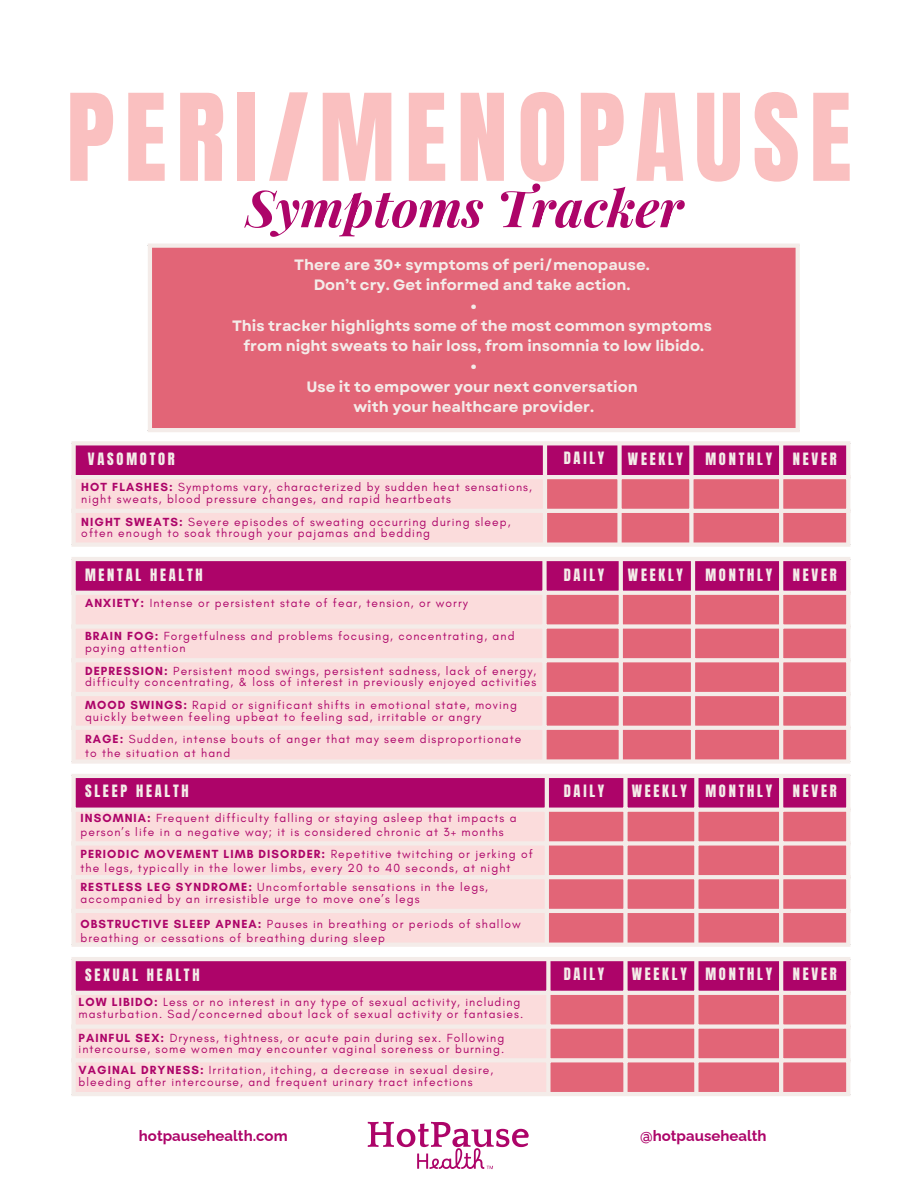
<style>
.page{position:relative;width:918px;height:1188px;background:#fff}
.page>*{position:absolute;margin:0;border:0;box-sizing:border-box;transform-origin:0 0}
.t1{font:102.45px "Anton";letter-spacing:.095em;color:#fac0c0}
.t2{font:italic 700 51px "Playfair Display";color:#ad0469}
.t3{font:700 15px "Garet";color:#f4ece9}
.t4{font:700 15px "Raleway";color:#ad0469}
.t5{font:14.4px "Anton";letter-spacing:.19em;color:#f4ece9}
.t6{font:12px/12px "Glacial Indifference";letter-spacing:.09em;color:#ad0469}
.s1{font-weight:700}
</style>
<div class="page">
<svg style="left:76px;top:561px;width:770px;height:30px;background:#ae076b"></svg>
<div style="left:76px;top:595px;width:466px;height:164px;background:#fbdcdc"></div>
<div style="left:547px;top:595px;width:299px;height:164px;background:#e26577"></div>
<div style="left:71px;top:561px;width:5px;height:198px;background:#f4ece9"></div>
<div style="left:542px;top:561px;width:5px;height:198px;background:#f4ece9"></div>
<hr style="left:619px;top:561px;width:4px;height:198px;background:#f4ece9">
<hr style="left:691px;top:561px;width:4px;height:198px;background:#f4ece9">
<hr style="left:779px;top:561px;width:4px;height:198px;background:#f4ece9">
<svg style="left:846px;top:561px;width:4px;height:198px"></svg>
<hr style="left:71px;top:557px;width:779px;height:4px;background:#f4ece9">
<hr style="left:71px;top:591px;width:779px;height:4px;background:#f4ece9">
<div style="left:71px;top:624px;width:779px;height:5px;background:#f4ece9"></div>
<hr style="left:71px;top:658px;width:779px;height:4px;background:#f4ece9">
<hr style="left:71px;top:692px;width:779px;height:4px;background:#f4ece9">
<hr style="left:71px;top:726px;width:779px;height:4px;background:#f4ece9">
<div style="left:71px;top:759px;width:779px;height:5px;background:#f4ece9"></div>
<svg style="left:76px;top:778px;width:770px;height:165px;background:#e38da7"></svg>
<div style="left:71px;top:778px;width:5px;height:165px;background:#f4ece9"></div>
<hr style="left:545px;top:778px;width:4px;height:165px;background:#f4ece9">
<div style="left:623px;top:778px;width:5px;height:165px;background:#f4ece9"></div>
<div style="left:694px;top:778px;width:5px;height:165px;background:#f4ece9"></div>
<hr style="left:779px;top:778px;width:4px;height:165px;background:#f4ece9">
<svg style="left:846px;top:778px;width:4px;height:165px"></svg>
<hr style="left:71px;top:774px;width:779px;height:4px;background:#f4ece9">
<hr style="left:71px;top:808px;width:779px;height:4px;background:#f4ece9">
<div style="left:71px;top:841px;width:779px;height:5px;background:#f4ece9"></div>
<hr style="left:71px;top:875px;width:779px;height:4px;background:#f4ece9">
<hr style="left:71px;top:909px;width:779px;height:4px;background:#f4ece9">
<hr style="left:71px;top:943px;width:779px;height:4px;background:#f4ece9">
<svg style="left:76px;top:961px;width:770px;height:131px;background:#e085a3"></svg>
<div style="left:71px;top:961px;width:5px;height:131px;background:#f4ece9"></div>
<div style="left:546px;top:961px;width:5px;height:131px;background:#f4ece9"></div>
<div style="left:623px;top:961px;width:5px;height:131px;background:#f4ece9"></div>
<div style="left:694px;top:961px;width:5px;height:131px;background:#f4ece9"></div>
<hr style="left:779px;top:961px;width:4px;height:131px;background:#f4ece9">
<svg style="left:846px;top:961px;width:4px;height:131px"></svg>
<hr style="left:71px;top:957px;width:779px;height:4px;background:#f4ece9">
<hr style="left:71px;top:991px;width:779px;height:4px;background:#f4ece9">
<div style="left:71px;top:1024px;width:779px;height:5px;background:#f4ece9"></div>
<hr style="left:71px;top:1058px;width:779px;height:4px;background:#f4ece9">
<hr style="left:71px;top:1092px;width:779px;height:4px;background:#f4ece9">
<svg style="left:368px;top:1122px;width:161px;height:47px"></svg>
<svg style="left:76px;top:445px;width:770px;height:97px;background:#db789d"></svg>
<div style="left:71px;top:445px;width:5px;height:97px;background:#f4ece9"></div>
<hr style="left:543px;top:445px;width:4px;height:97px;background:#f4ece9">
<div style="left:617px;top:445px;width:5px;height:97px;background:#f4ece9"></div>
<div style="left:689px;top:445px;width:5px;height:97px;background:#f4ece9"></div>
<hr style="left:779px;top:445px;width:4px;height:97px;background:#f4ece9">
<svg style="left:846px;top:445px;width:4px;height:97px"></svg>
<hr style="left:71px;top:441px;width:779px;height:4px;background:#f4ece9">
<hr style="left:71px;top:475px;width:779px;height:4px;background:#f4ece9">
<hr style="left:71px;top:509px;width:779px;height:4px;background:#f4ece9">
<div style="left:71px;top:542px;width:779px;height:5px;background:#f4ece9"></div>
<div style="left:150px;top:245px;width:648px;height:185px;background:#e26577"></div>
<hr style="left:148px;top:248px;width:4px;height:180px;background:#f4ece9">
<hr style="left:796px;top:248px;width:4px;height:180px;background:#f4ece9">
<svg style="left:148px;top:244px;width:652px;height:4px;background:#f2e3e1"></svg>
<hr style="left:148px;top:428px;width:652px;height:4px;background:#f4ece9">
<h1 class="t1" style="left:66px;top:64px;width:787px">PERI/MENOPAUSE</h1>
<p class="t2" style="left:246px;top:172px;width:439px">Symptoms Tracker</p>
<p class="t3" style="left:294px;top:254px;width:357px">There are 30+ symptoms of peri/menopause.</p>
<p class="t3" style="left:314px;top:274px;width:318px">Don’t cry. Get informed and take action.</p>
<p class="t3" style="left:471px;top:295px;width:7px">•</p>
<p class="t3" style="left:232px;top:315px;width:482px">This tracker highlights some of the most common symptoms</p>
<h3 class="t3" style="left:243px;top:335px;width:462px">from night sweats to hair loss, from insomnia to low libido.</h3>
<h3 class="t3" style="left:471px;top:355px;width:7px">•</h3>
<h3 class="t3" style="left:306px;top:376px;width:333px">Use it to empower your next conversation</h3>
<h3 class="t3" style="left:353px;top:396px;width:242px">with your healthcare provider.</h3>
<p class="t5" style="left:88px;top:448px;width:89px">VASOMOTOR</p>
<p class="t5" style="left:564px;top:448px;width:42px">DAILY</p>
<p class="t5" style="left:628px;top:448px;width:57px">WEEKLY</p>
<h3 class="t5" style="left:705px;top:448px;width:68px">MONTHLY</h3>
<h3 class="t5" style="left:793px;top:448px;width:45px">NEVER</h3>
<h3 class="t6" style="left:81px;top:481px;width:452px"><span class="s1">HOT FLASHES:</span> Symptoms vary, characterized by sudden heat sensations, night sweats, blood pressure changes, and rapid heartbeats</h3>
<h3 class="t6" style="left:81px;top:516px;width:431px;line-height:10.9px"><span class="s1">NIGHT SWEATS:</span> Severe episodes of sweating occurring during sleep, often enough to soak through your pajamas and bedding</h3>
<h2 class="t5" style="left:85px;top:565px;width:119px">MENTAL HEALTH</h2>
<p class="t5" style="left:564px;top:565px;width:42px">DAILY</p>
<p class="t5" style="left:628px;top:565px;width:57px">WEEKLY</p>
<p class="t5" style="left:705px;top:565px;width:68px">MONTHLY</p>
<p class="t5" style="left:793px;top:565px;width:45px">NEVER</p>
<p class="t6" style="left:85px;top:597px;width:384px"><span class="s1">ANXIETY:</span> Intense or persistent state of fear, tension, or worry</p>
<h3 class="t6" style="left:85px;top:630px;width:431px"><span class="s1">BRAIN FOG:</span> Forgetfulness and problems focusing, concentrating, and paying attention</h3>
<p class="t6" style="left:85px;top:666px;width:453px;line-height:10.9px"><span class="s1">DEPRESSION:</span> Persistent mood swings, persistent sadness, lack of energy, difficulty concentrating, &amp; loss of interest in previously enjoyed activities</p>
<p class="t6" style="left:85px;top:699px;width:434px"><span class="s1">MOOD SWINGS:</span> Rapid or significant shifts in emotional state, moving quickly between feeling upbeat to feeling sad, irritable or angry</p>
<p class="t6" style="left:85px;top:732px;width:438px;line-height:14px"><span class="s1">RAGE:</span> Sudden, intense bouts of anger that may seem disproportionate to the situation at hand</p>
<h3 class="t5" style="left:85px;top:780px;width:105px">SLEEP HEALTH</h3>
<p class="t6" style="left:81px;top:811px;width:438px;line-height:14px"><span class="s1">INSOMNIA:</span> Frequent difficulty falling or staying asleep that impacts a person’s life in a negative way; it is considered chronic at 3+ months</p>
<p class="t6" style="left:81px;top:847px;width:454px;line-height:14px"><span class="s1">PERIODIC MOVEMENT LIMB DISORDER:</span> Repetitive twitching or jerking of the legs, typically in the lower limbs, every 20 to 40 seconds, at night</p>
<p class="t6" style="left:81px;top:881px;width:409px"><span class="s1">RESTLESS LEG SYNDROME:</span> Uncomfortable sensations in the legs, accompanied by an irresistible urge to move one’s legs</p>
<p class="t6" style="left:81px;top:917px;width:442px;line-height:14px"><span class="s1">OBSTRUCTIVE SLEEP APNEA:</span> Pauses in breathing or periods of shallow breathing or cessations of breathing during sleep</p>
<h3 class="t5" style="left:85px;top:964px;width:116px">SEXUAL HEALTH</h3>
<p class="t6" style="left:79px;top:996px;width:446px"><span class="s1">LOW LIBIDO:</span> Less or no interest in any type of sexual activity, including masturbation. Sad/concerned about lack of sexual activity or fantasies.</p>
<p class="t6" style="left:79px;top:1032px;width:427px;line-height:10.9px"><span class="s1">PAINFUL SEX:</span> Dryness, tightness, or acute pain during sex. Following intercourse, some women may encounter vaginal soreness or burning.</p>
<p class="t6" style="left:79px;top:1063px;width:416px"><span class="s1">VAGINAL DRYNESS:</span> Irritation, itching, a decrease in sexual desire, bleeding after intercourse, and frequent urinary tract infections</p>
<h3 class="t5" style="left:564px;top:781px;width:42px">DAILY</h3>
<p class="t5" style="left:632px;top:781px;width:57px">WEEKLY</p>
<p class="t5" style="left:705px;top:781px;width:68px">MONTHLY</p>
<p class="t5" style="left:793px;top:780px;width:45px">NEVER</p>
<h3 class="t5" style="left:564px;top:964px;width:42px">DAILY</h3>
<h3 class="t5" style="left:632px;top:964px;width:57px">WEEKLY</h3>
<h3 class="t5" style="left:705px;top:964px;width:68px">MONTHLY</h3>
<h3 class="t5" style="left:793px;top:964px;width:45px">NEVER</h3>
<h4 class="t4" style="left:139px;top:1127px;width:150px">hotpausehealth.com</h4>
<p class="t4" style="left:640px;top:1127px;width:128px">@hotpausehealth</p>
</div>
